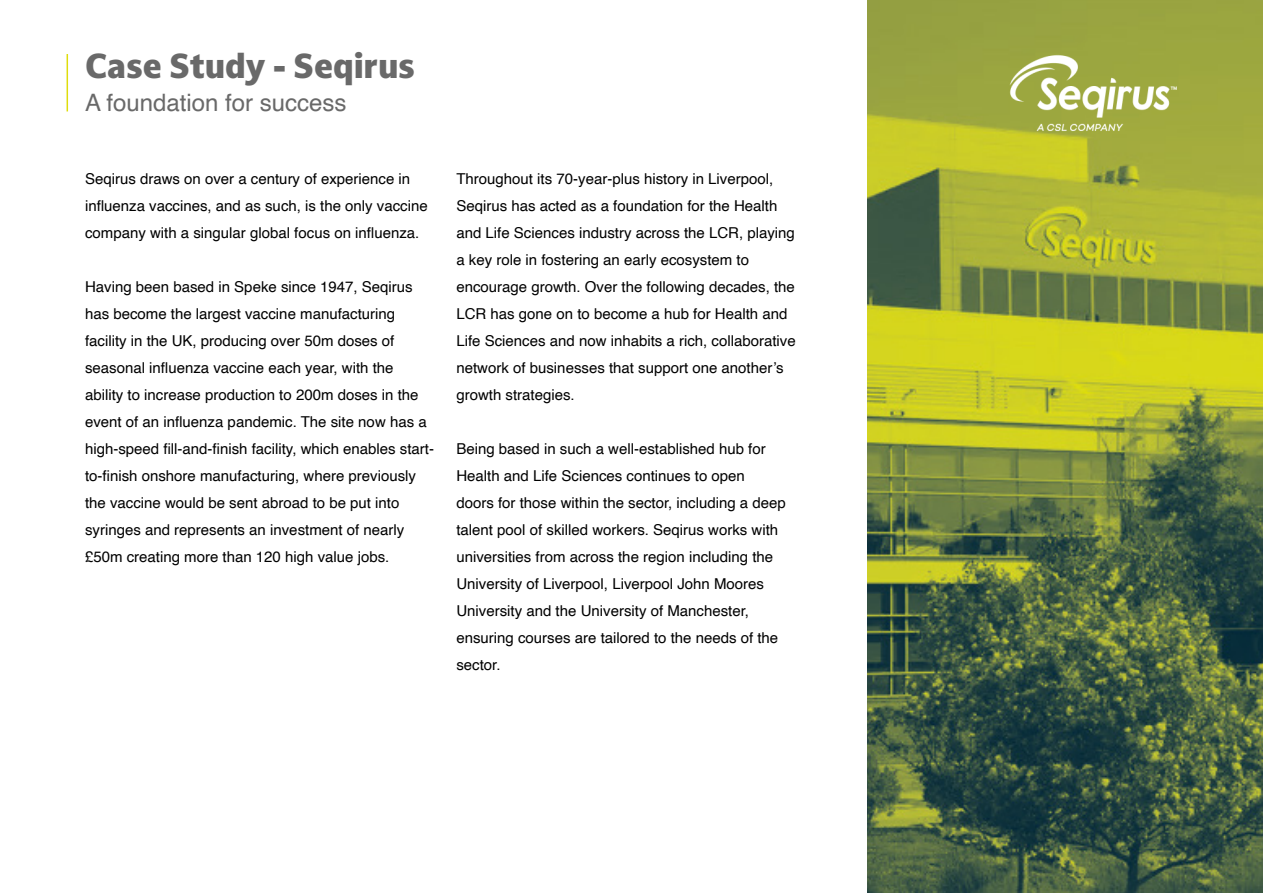
<style>
.page{position:relative;width:1263px;height:893px;background:#fff}
.page>*{position:absolute;margin:0;border:0;box-sizing:border-box;transform-origin:0 0}
.t1{font:900 33px "Darkmode Darkmode On";color:#696969}
.t2{font:24px "Helvetica";color:#696969}
.t3{font:15px/27px "Helvetica";color:#000}
</style>
<div class="page">
<hr style="left:67px;top:54px;width:1px;height:57px;background:#dfdd0c">
<img style="left:868px;top:0;width:395px;height:893px">
<img style="left:1009px;top:54px;width:169px;height:78px">
<p class="t1" style="left:85px;top:44px;width:331px">Case Study - Seqirus</p>
<p class="t2" style="left:85px;top:85px;width:263px">A foundation for success</p>
<p class="t3" style="left:85px;top:165px;width:344px">Seqirus draws on over a century of experience in influenza vaccines, and as such, is the only vaccine company with a singular global focus on influenza.</p>
<p class="t3" style="left:85px;top:273px;width:351px">Having been based in Speke since 1947, Seqirus has become the largest vaccine manufacturing facility in the UK, producing over 50m doses of seasonal influenza vaccine each year, with the ability to increase production to 200m doses in the event of an influenza pandemic. The site now has a high-speed fill-and-finish facility, which enables start&shy;to-finish onshore manufacturing, where previously the vaccine would be sent abroad to be put into syringes and represents an investment of nearly £50m creating more than 120 high value jobs.</p>
<p class="t3" style="left:456px;top:165px;width:341px">Throughout its 70-year-plus history in Liverpool, Seqirus has acted as a foundation for the Health and Life Sciences industry across the LCR, playing a key role in fostering an early ecosystem to encourage growth. Over the following decades, the LCR has gone on to become a hub for Health and Life Sciences and now inhabits a rich, collaborative network of businesses that support one another’s growth strategies.</p>
<p class="t3" style="left:456px;top:435px;width:331px">Being based in such a well-established hub for Health and Life Sciences continues to open doors for those within the sector, including a deep talent pool of skilled workers. Seqirus works with universities from across the region including the University of Liverpool, Liverpool John Moores University and the University of Manchester, ensuring courses are tailored to the needs of the sector.</p>
</div>
